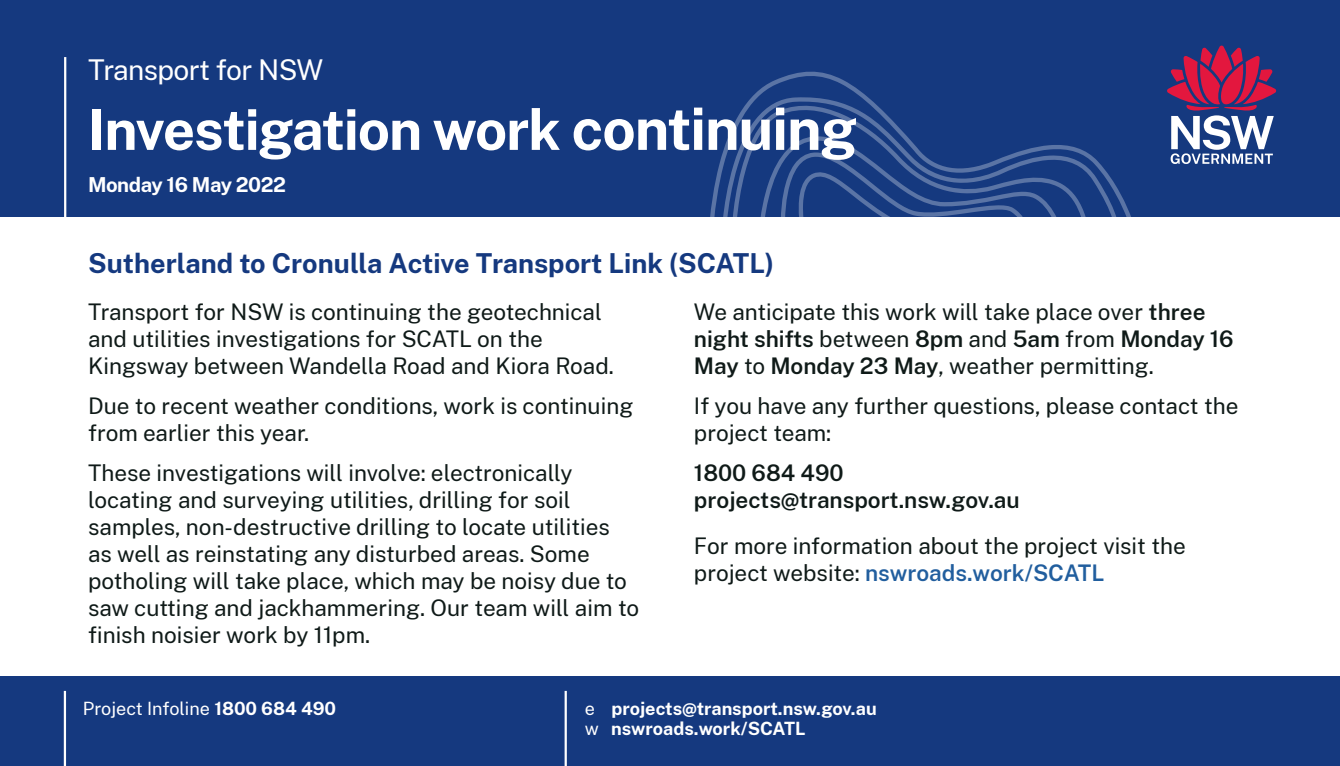
<style>
.page{position:relative;width:1340px;height:766px;background:#fff}
.page>*{position:absolute;margin:0;border:0;box-sizing:border-box;transform-origin:0 0}
.TfNSW_Cover_-_H1{font:700 56.25px "Public Sans";letter-spacing:-.02em;color:#fff}
.TfNSW{font:28.12px "Public Sans";letter-spacing:-.025em;color:#fff}
.Intro{font:700 27px "Public Sans";color:#15397f}
.Body{font:22.5px/27px "Public Sans";color:#0f1a18}
.Body-2{font:600 22.5px "Public Sans";color:#0f1a18}
.TfNSW-2{font:700 20.25px "Public Sans";letter-spacing:-.02em;color:#fff}
.Project_text{font:700 18px "Public Sans";color:#fff}
.Project_text-2{font:18px "Public Sans";color:#fff}
.s1{font-size:58.5px}
.s2{font-weight:600}
.s3{font-weight:600;color:#215e9e}
.s4{font-weight:700}
.s5{font-weight:400}
</style>
<div class="page">
<div style="left:0;top:0;width:1339px;height:216px;background:#15397f"></div>
<svg style="left:1167px;top:46px;width:109px;height:118px"></svg>
<hr style="left:64px;top:57px;width:2px;height:166px;background:#fff">
<svg style="left:710px;top:72px;width:421px;height:144px"></svg>
<div style="left:0;top:676px;width:1339px;height:89px;background:#15397f"></div>
<hr style="left:64px;top:690px;width:2px;height:75px;background:#fff">
<hr style="left:564px;top:690px;width:3px;height:75px;background:#fff">
<p class="TfNSW" style="left:88px;top:50px;width:237px">Transport for NSW</p>
<h1 class="TfNSW_Cover_-_H1" style="left:88px;top:88px;width:770px">Investigation work <span class="s1">continuing</span></h1>
<p class="TfNSW-2" style="left:88px;top:170px;width:199px">Monday 16 May 2022</p>
<h2 class="Intro" style="left:88px;top:243px;width:687px">Sutherland to Cronulla Active Transport Link (SCATL)</h2>
<p class="Body" style="left:88px;top:297px;width:527px">Transport for NSW is continuing the geotechnical and utilities investigations for SCATL on the<br>Kingsway between Wandella Road and Kiora Road.</p>
<p class="Body" style="left:88px;top:391px;width:547px">Due to recent weather conditions, work is continuing from earlier this year.</p>
<p class="Body" style="left:88px;top:458px;width:552px">These investigations will involve: electronically locating and surveying utilities, drilling for soil samples, non-destructive drilling to locate utilities as well as reinstating any disturbed areas. Some potholing will take place, which may be noisy due to saw cutting and jackhammering. Our team will aim to finish noisier work by 11pm.</p>
<p class="Body" style="left:694px;top:297px;width:541px">We anticipate this work will take place over <span class="s2">three night shifts</span> between <span class="s2">8pm</span> and <span class="s2">5am</span> from <span class="s2">Monday 16<br>May</span> to <span class="s2">Monday 23 May</span>, weather permitting.</p>
<p class="Body" style="left:694px;top:391px;width:546px">If you have any further questions, please contact the project team:</p>
<p class="Body-2" style="left:694px;top:456px;width:151px">1800 684 490</p>
<p class="Body-2" style="left:694px;top:483px;width:327px">projects@transport.nsw.gov.au</p>
<p class="Body" style="left:694px;top:531px;width:493px">For more information about the project visit the project website: <span class="s3">nswroads.work/SCATL</span></p>
<p class="Project_text-2" style="left:83px;top:695px;width:255px">Project Infoline <span class="s4">1800 684 490</span></p>
<p class="Project_text" style="left:585px;top:694px;width:293px"><span class="s5">e</span> projects@transport.nsw.gov.au</p>
<p class="Project_text" style="left:585px;top:715px;width:222px"><span class="s5">w</span> nswroads.work/SCATL</p>
</div>
